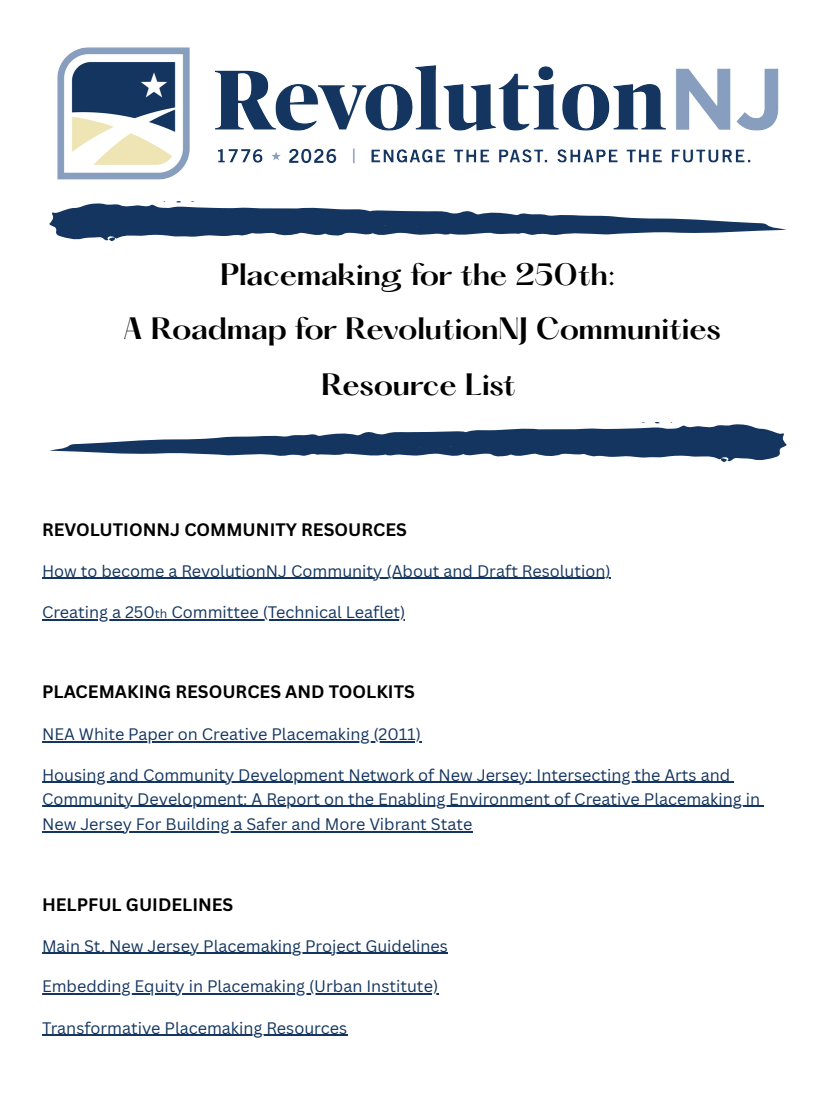
<style>
.page{position:relative;width:836px;height:1103px;background:#fff}
.page>*{position:absolute;margin:0;border:0;box-sizing:border-box;transform-origin:0 0}
.t1{font:600 27px "Hatton";letter-spacing:-.015em;color:#000}
.t2{font:700 17.55px "Canva Sans";color:#000}
.t3{font:16.2px/24.8px "Canva Sans";color:#13355f}
.s1{font-size:12.15px}
</style>
<div class="page">
<hr style="left:42px;top:578px;width:569px;height:1px;background:#13355f">
<hr style="left:42px;top:619px;width:113px;height:1px;background:#13355f">
<svg style="left:155px;top:619px;width:12px;height:1px"></svg>
<hr style="left:167px;top:619px;width:238px;height:1px;background:#13355f">
<hr style="left:42px;top:741px;width:379px;height:1px;background:#13355f">
<hr style="left:42px;top:781px;width:688px;height:1px;background:#13355f">
<hr style="left:42px;top:806px;width:718px;height:1px;background:#13355f">
<hr style="left:42px;top:831px;width:430px;height:1px;background:#13355f">
<hr style="left:42px;top:953px;width:406px;height:1px;background:#13355f">
<hr style="left:42px;top:993px;width:396px;height:1px;background:#13355f">
<hr style="left:42px;top:1035px;width:305px;height:1px;background:#13355f">
<img style="left:57px;top:47px;width:722px;height:133px">
<svg style="left:49px;top:201px;width:737px;height:41px"></svg>
<svg style="left:49px;top:422px;width:737px;height:40px"></svg>
<p class="t1" style="left:220px;top:262px;width:397px">Placemaking for the 250th:</p>
<p class="t1" style="left:123px;top:316px;width:599px">A Roadmap for RevolutionNJ Communities</p>
<p class="t1" style="left:321px;top:371px;width:196px">Resource List</p>
<p class="t2" style="left:42px;top:518px;width:366px">REVOLUTIONNJ COMMUNITY RESOURCES</p>
<p class="t3" style="left:42px;top:558px;width:570px">How to become a RevolutionNJ Community (About and Draft Resolution)</p>
<p class="t3" style="left:42px;top:600px;width:365px">Creating a 250<span class="s1">th</span> Committee (Technical Leaflet)</p>
<p class="t2" style="left:42px;top:680px;width:374px">PLACEMAKING RESOURCES AND TOOLKITS</p>
<p class="t3" style="left:42px;top:721px;width:380px">NEA White Paper on Creative Placemaking (2011)</p>
<p class="t3" style="left:42px;top:762px;width:719px">Housing and Community Development Network of New Jersey: Intersecting the Arts and<br>Community Development: A Report on the Enabling Environment of Creative Placemaking in<br>New Jersey For Building a Safer and More Vibrant State</p>
<p class="t2" style="left:42px;top:892px;width:193px">HELPFUL GUIDELINES</p>
<p class="t3" style="left:42px;top:933px;width:407px">Main St. New Jersey Placemaking Project Guidelines</p>
<p class="t3" style="left:42px;top:973px;width:398px">Embedding Equity in Placemaking (Urban Institute)</p>
<p class="t3" style="left:42px;top:1015px;width:306px">Transformative Placemaking Resources</p>
</div>
